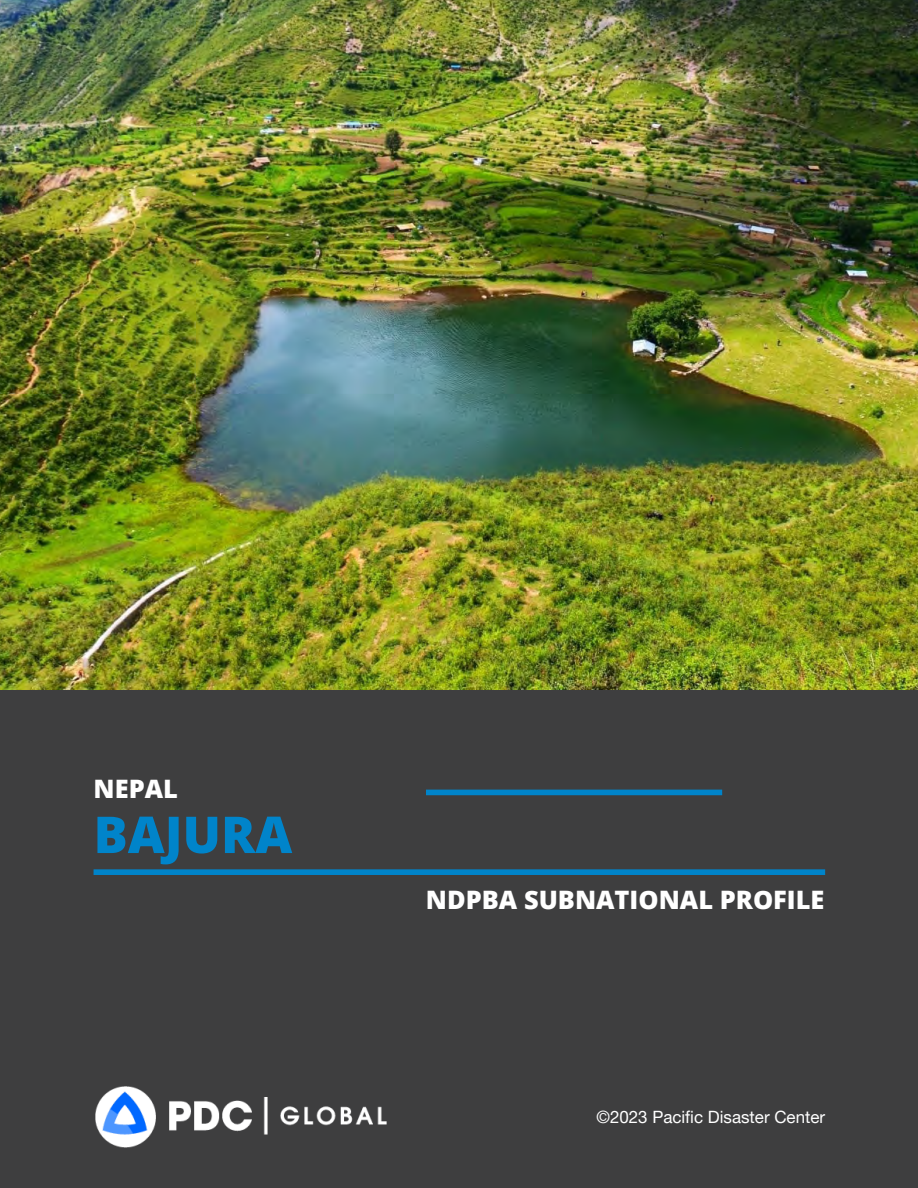
<style>
.page{position:relative;width:918px;height:1188px;background:#fff}
.page>*{position:absolute;margin:0;border:0;box-sizing:border-box;transform-origin:0 0}
.Page_Header_-_Blue{font:800 50.85px "Open Sans";color:#0084ca}
.Cover_Page_Header{font:800 25.35px "Open Sans";color:#fff}
.Copyright_text_-_whi{font:16.95px "Helvetica Neue LT Pro";color:#fff}
</style>
<div class="page">
<div style="left:0;top:690px;width:918px;height:498px;background:#3e3e3f"></div>
<div style="left:426px;top:790px;width:296px;height:5px;background:#0084ca"></div>
<div style="left:94px;top:869px;width:731px;height:6px;background:#0084ca"></div>
<img style="left:0;top:0;width:918px;height:690px">
<img style="left:96px;top:1086px;width:290px;height:62px">
<p class="Cover_Page_Header" style="left:94px;top:769px;width:86px">NEPAL</p>
<p class="Page_Header_-_Blue" style="left:94px;top:796px;width:200px">BAJURA</p>
<p class="Cover_Page_Header" style="left:426px;top:881px;width:400px">NDPBA SUBNATIONAL PROFILE</p>
<p class="Copyright_text_-_whi" style="left:596px;top:1107px;width:230px">©2023 Pacific Disaster Center</p>
</div>
